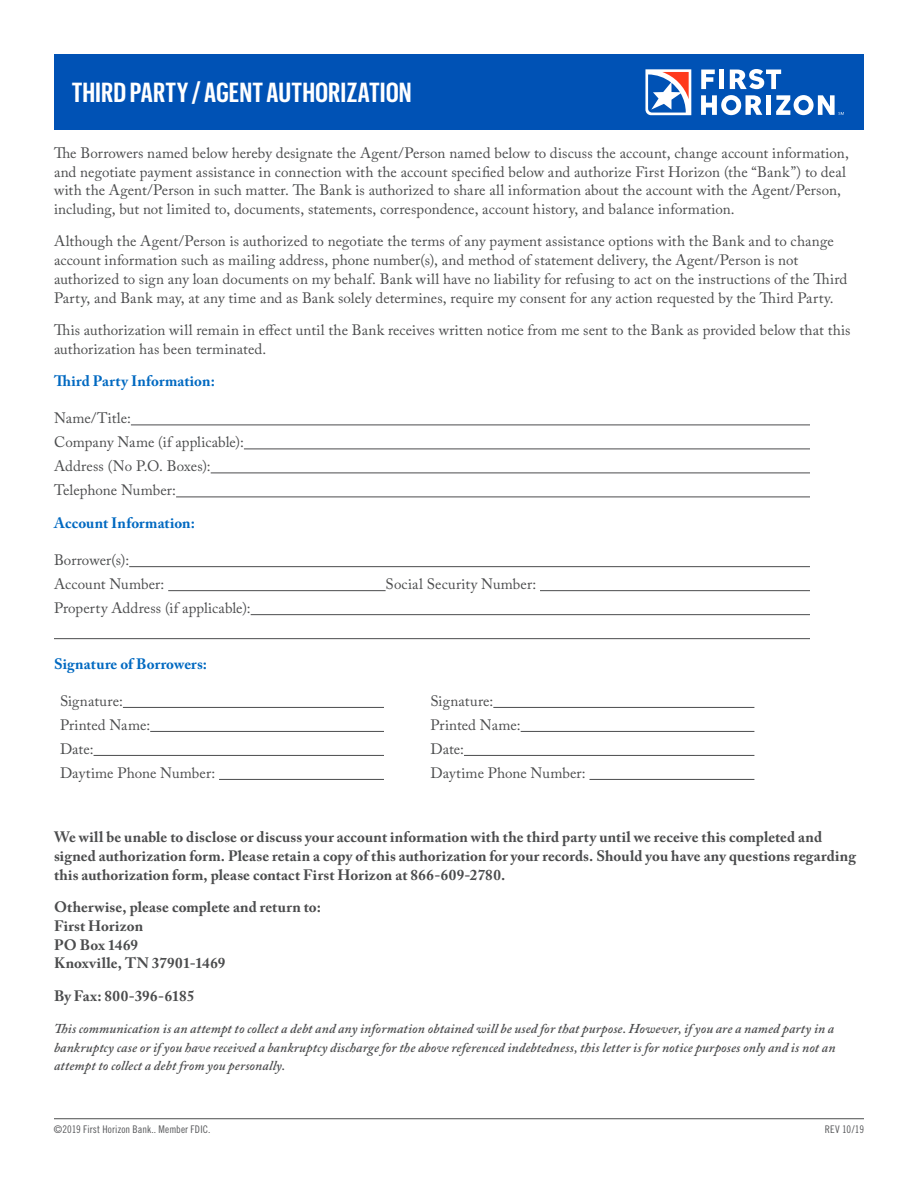
<style>
.page{position:relative;width:918px;height:1188px;background:#fff}
.page>*{position:absolute;margin:0;border:0;box-sizing:border-box;transform-origin:0 0}
.t1{font:600 27px "Graphik X Cond";letter-spacing:.005em;color:#fff}
.t2{font:15px/24px "Adobe Caslon Pro";letter-spacing:.005em;color:#4b4c4d}
.t3{font:700 15px/18.8px "Adobe Caslon Pro";letter-spacing:.01em;color:#4b4c4d}
.t4{font:700 15px "Adobe Caslon Pro";letter-spacing:.01em;color:#0069c1}
.t5{font:italic 600 13.5px/18.8px "Adobe Caslon Pro";letter-spacing:.01em;color:#4b4c4d;text-align:justify}
.t6{font:10.5px "Trade Gothic Cond Eighteen";letter-spacing:.01em;color:#57585a}
</style>
<div class="page">
<div style="left:54px;top:54px;width:810px;height:76px;background:#0052b5"></div>
<svg style="left:701px;top:70px;width:14px;height:19px"></svg>
<div style="left:719px;top:70px;width:5px;height:19px;background:#fff"></div>
<svg style="left:730px;top:69px;width:51px;height:20px"></svg>
<div style="left:766px;top:95px;width:5px;height:20px;background:#fff"></div>
<svg style="left:701px;top:95px;width:61px;height:20px"></svg>
<svg style="left:776px;top:95px;width:68px;height:20px"></svg>
<svg style="left:645px;top:69px;width:46px;height:46px"></svg>
<hr style="left:131px;top:425px;width:679px;height:1px;background:#4b4c4d">
<hr style="left:244px;top:449px;width:566px;height:1px;background:#4b4c4d">
<hr style="left:211px;top:473px;width:599px;height:1px;background:#4b4c4d">
<hr style="left:176px;top:497px;width:634px;height:1px;background:#4b4c4d">
<hr style="left:129px;top:566px;width:681px;height:1px;background:#4b4c4d">
<hr style="left:168px;top:590px;width:218px;height:1px;background:#4b4c4d">
<hr style="left:540px;top:590px;width:270px;height:1px;background:#4b4c4d">
<hr style="left:251px;top:614px;width:559px;height:1px;background:#4b4c4d">
<hr style="left:54px;top:638px;width:756px;height:1px;background:#4b4c4d">
<hr style="left:123px;top:707px;width:261px;height:1px;background:#4b4c4d">
<hr style="left:150px;top:731px;width:234px;height:1px;background:#4b4c4d">
<hr style="left:94px;top:755px;width:290px;height:1px;background:#4b4c4d">
<hr style="left:219px;top:779px;width:165px;height:1px;background:#4b4c4d">
<hr style="left:493px;top:707px;width:261px;height:1px;background:#4b4c4d">
<hr style="left:521px;top:731px;width:233px;height:1px;background:#4b4c4d">
<hr style="left:464px;top:755px;width:290px;height:1px;background:#4b4c4d">
<hr style="left:589px;top:779px;width:165px;height:1px;background:#4b4c4d">
<hr style="left:54px;top:1118px;width:810px;height:1px;background:#4b4c4d">
<p class="t1" style="left:72px;top:74px;width:342px">THIRD PARTY / AGENT AUTHORIZATION</p>
<p class="t2" style="left:54px;top:143px;width:796px;line-height:18.8px">The Borrowers named below hereby designate the Agent/Person named below to discuss the account, change account information, and negotiate payment assistance in connection with the account specified below and authorize First Horizon (the “Bank”) to deal with the Agent/Person in such matter. The Bank is authorized to share all information about the account with the Agent/Person, including, but not limited to, documents, statements, correspondence, account history, and balance information.</p>
<p class="t2" style="left:54px;top:232px;width:795px;line-height:18.8px">Although the Agent/Person is authorized to negotiate the terms of any payment assistance options with the Bank and to change account information such as mailing address, phone number(s), and method of statement delivery, the Agent/Person is not authorized to sign any loan documents on my behalf. Bank will have no liability for refusing to act on the instructions of the Third Party, and Bank may, at any time and as Bank solely determines, require my consent for any action requested by the Third Party.</p>
<p class="t2" style="left:54px;top:320px;width:798px;line-height:18.8px">This authorization will remain in effect until the Bank receives written notice from me sent to the Bank as provided below that this authorization has been terminated.</p>
<p class="t4" style="left:54px;top:372px;width:162px">Third Party Information:</p>
<p class="t2" style="left:54px;top:406px;width:191px">Name/Title:<br>Company Name (if applicable):<br>Address (No P.O. Boxes):<br>Telephone Number:</p>
<p class="t4" style="left:54px;top:514px;width:143px">Account Information:</p>
<p class="t2" style="left:54px;top:548px;width:112px">Borrower(s):<br>Account Number:</p>
<p class="t2" style="left:386px;top:572px;width:152px">Social Security Number:</p>
<p class="t2" style="left:54px;top:596px;width:198px">Property Address (if applicable):</p>
<p class="t4" style="left:54px;top:655px;width:155px">Signature of Borrowers:</p>
<p class="t2" style="left:60px;top:689px;width:157px">Signature:<br>Printed Name:<br>Date:<br>Daytime Phone Number:</p>
<p class="t2" style="left:430px;top:689px;width:157px">Signature:<br>Printed Name:<br>Date:<br>Daytime Phone Number:</p>
<p class="t3" style="left:54px;top:828px;width:803px">We will be unable to disclose or discuss your account information with the third party until we receive this completed and signed authorization form. Please retain a copy of this authorization for your records. Should you have any questions regarding this authorization form, please contact First Horizon at 866-609-2780.</p>
<p class="t3" style="left:54px;top:898px;width:269px">Otherwise, please complete and return to:<br>First Horizon<br>PO Box 1469<br>Knoxville, TN 37901-1469</p>
<p class="t3" style="left:54px;top:986px;width:142px">By Fax: 800-396-6185</p>
<p class="t5" style="left:54px;top:1019px;width:783px">This communication is an attempt to collect a debt and any information obtained will be used for that purpose. However, if you are a named party in a bankruptcy case or if you have received a bankruptcy discharge for the above referenced indebtedness, this letter is for notice purposes only and is not an attempt to collect a debt from you personally.</p>
<p class="t6" style="left:54px;top:1123px;width:158px">©2019 First Horizon Bank.. Member FDIC.</p>
<p class="t6" style="left:825px;top:1123px;width:41px">REV 10/19</p>
</div>
